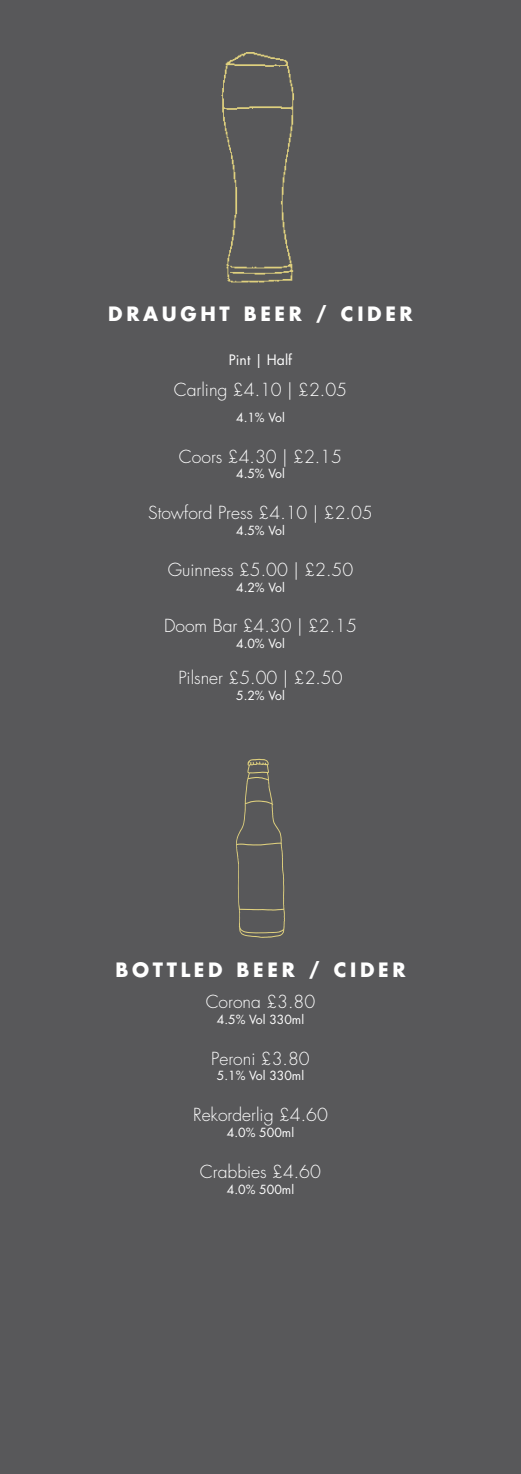
<style>
.page{position:relative;width:521px;height:1474px;background:#fff}
.page>*{position:absolute;margin:0;border:0;box-sizing:border-box;transform-origin:0 0}
.t1{font:700 19.25px "Futura Std";letter-spacing:.19em;color:#fff}
.t2{font:300 17.5px "Futura Std";color:#fff}
.t3{font:14px "Futura Std";color:#fff}
.t4{font:12.25px "Futura Std";color:#fff}
</style>
<div class="page">
<div style="left:0;top:0;width:521px;height:1473px;background:#58585a"></div>
<svg style="left:236px;top:758px;width:49px;height:179px"></svg>
<img style="left:221px;top:52px;width:73px;height:231px">
<p class="t1" style="left:108px;top:301px;width:306px">DRAUGHT BEER / CIDER</p>
<p class="t3" style="left:229px;top:351px;width:65px">Pint | Half</p>
<p class="t2" style="left:174px;top:379px;width:175px">Carling £4.10 | £2.05</p>
<p class="t4" style="left:236px;top:409px;width:50px">4.1% Vol</p>
<p class="t2" style="left:179px;top:445px;width:165px">Coors £4.30 | £2.15</p>
<p class="t4" style="left:236px;top:466px;width:50px">4.5% Vol</p>
<p class="t2" style="left:148px;top:502px;width:226px">Stowford Press £4.10 | £2.05</p>
<p class="t4" style="left:236px;top:522px;width:50px">4.5% Vol</p>
<p class="t2" style="left:168px;top:559px;width:187px">Guinness £5.00 | £2.50</p>
<p class="t4" style="left:236px;top:579px;width:50px">4.2% Vol</p>
<p class="t2" style="left:164px;top:615px;width:194px">Doom Bar £4.30 | £2.15</p>
<p class="t4" style="left:236px;top:636px;width:50px">4.0% Vol</p>
<p class="t2" style="left:178px;top:666px;width:166px">Pilsner £5.00 | £2.50</p>
<p class="t4" style="left:236px;top:687px;width:50px">5.2% Vol</p>
<p class="t1" style="left:115px;top:957px;width:292px">BOTTLED BEER / CIDER</p>
<p class="t2" style="left:206px;top:991px;width:111px">Corona £3.80</p>
<p class="t4" style="left:217px;top:1011px;width:89px">4.5% Vol 330ml</p>
<p class="t2" style="left:211px;top:1047px;width:100px">Peroni £3.80</p>
<p class="t4" style="left:217px;top:1068px;width:89px">5.1% Vol 330ml</p>
<p class="t2" style="left:193px;top:1104px;width:136px">Rekorderlig £4.60</p>
<p class="t4" style="left:227px;top:1124px;width:69px">4.0% 500ml</p>
<p class="t2" style="left:200px;top:1160px;width:123px">Crabbies £4.60</p>
<p class="t4" style="left:227px;top:1181px;width:69px">4.0% 500ml</p>
</div>
